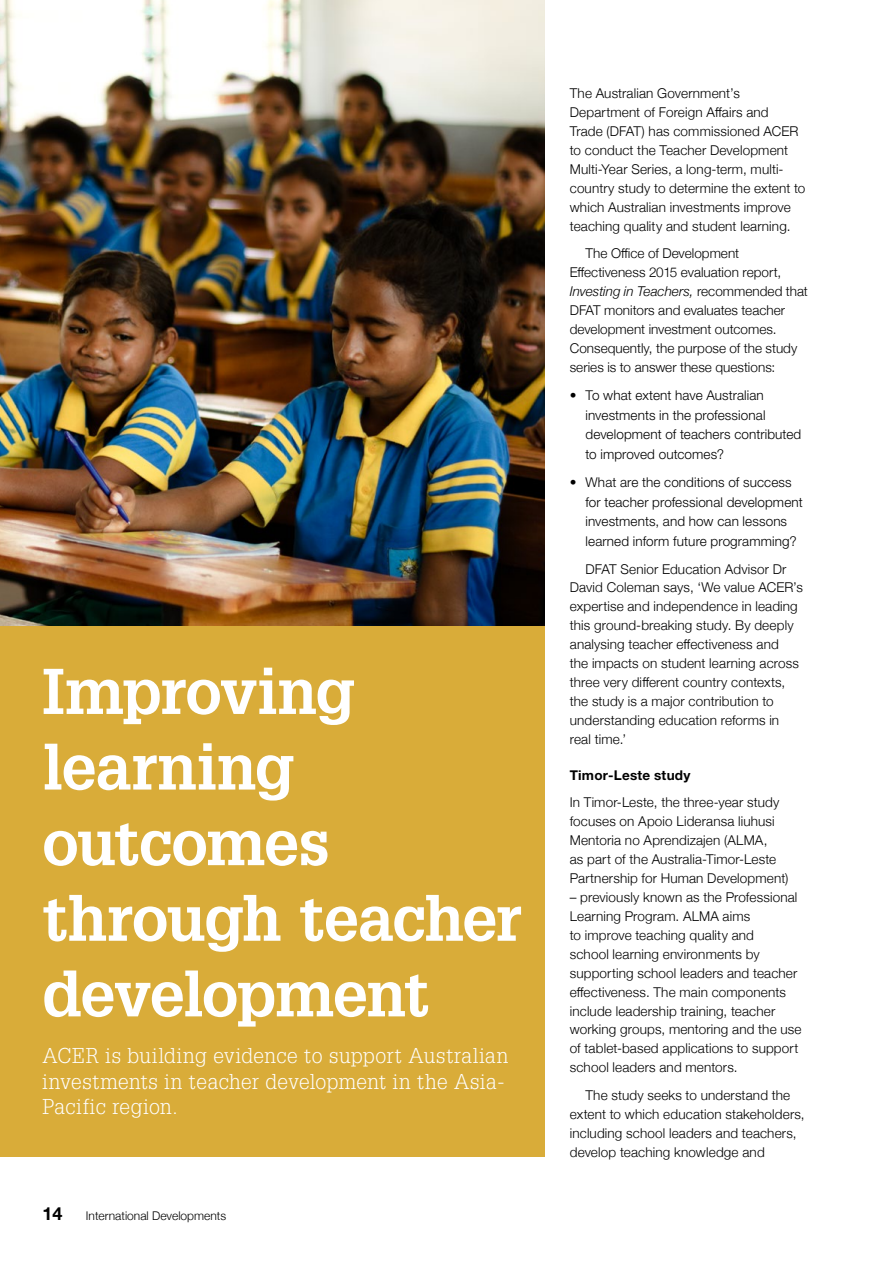
<style>
.page{position:relative;width:893px;height:1263px;background:#fff}
.page>*{position:absolute;margin:0;border:0;box-sizing:border-box;transform-origin:0 0}
.t1{font:700 63px/75.6px "Glypha LT Std";letter-spacing:-.02em;color:#fff}
.t2{font:300 21px/25.5px "Glypha LT Std";letter-spacing:.025em;color:#fff}
.t3{font:700 18px "Helvetica Neue";color:#000}
.t4{font:300 13.5px/18.9px "Helvetica Neue";letter-spacing:.01em;color:#000}
.t5{font:300 13.5px/19.6px "Helvetica Neue LT Std";letter-spacing:.01em;color:#000}
.t6{font:700 13.5px "Helvetica Neue LT Std";letter-spacing:.015em;color:#000}
.t7{font:300 12px "Helvetica Neue";color:#000}
.s1{font-style:italic}
</style>
<div class="page">
<img style="left:0;top:0;width:544px;height:626px">
<div style="left:0;top:626px;width:544px;height:531px;background:#d9ac39"></div>
<h1 class="t1" style="left:42px;top:652px;width:481px">Improving learning outcomes through teacher development</h1>
<h2 class="t2" style="left:42px;top:1043px;width:468px">ACER is building evidence to support Australian investments in teacher development in the Asia-<br>Pacific region.</h2>
<h3 class="t3" style="left:43px;top:1200px;width:22px">14</h3>
<p class="t7" style="left:86px;top:1206px;width:142px">International Developments</p>
<p class="t4" style="left:570px;top:83px;width:237px">The Australian Government’s Department of Foreign Affairs and<br>Trade (DFAT) has commissioned ACER to conduct the Teacher Development Multi-Year Series, a long-term, multi&shy;country study to determine the extent to which Australian investments improve teaching quality and student learning.</p>
<p class="t4" style="left:570px;top:243px;width:240px;text-indent:16px">The Office of Development Effectiveness 2015 evaluation report, <span class="s1">Investing in Teachers,</span> recommended that DFAT monitors and evaluates teacher development investment outcomes.<br>Consequently, the purpose of the study series is to answer these questions:</p>
<p class="t5" style="left:585px;top:385px;width:217px;text-indent:-16px">• To what extent have Australian investments in the professional development of teachers contributed to improved outcomes?</p>
<p class="t5" style="left:585px;top:472px;width:219px;text-indent:-16px">• What are the conditions of success for teacher professional development investments, and how can lessons learned inform future programming?</p>
<p class="t4" style="left:570px;top:558px;width:235px;text-indent:16px">DFAT Senior Education Advisor Dr David Coleman says, ‘We value ACER’s expertise and independence in leading this ground-breaking study. By deeply analysing teacher effectiveness and<br>the impacts on student learning across three very different country contexts, the study is a major contribution to understanding education reforms in real time.’</p>
<p class="t6" style="left:570px;top:767px;width:122px">Timor-Leste study</p>
<p class="t4" style="left:570px;top:792px;width:220px">In Timor-Leste, the three-year study focuses on Apoio Lideransa liuhusi Mentoria no Aprendizajen (ALMA,<br>as part of the Australia-Timor-Leste Partnership for Human Development)</p>
<p class="t4" style="left:570px;top:887px;width:233px">– previously known as the Professional Learning Program. ALMA aims<br>to improve teaching quality and<br>school learning environments by supporting school leaders and teacher effectiveness. The main components include leadership training, teacher working groups, mentoring and the use of tablet-based applications to support school leaders and mentors.</p>
<p class="t4" style="left:570px;top:1084px;width:236px;text-indent:16px">The study seeks to understand the extent to which education stakeholders, including school leaders and teachers, develop teaching knowledge and</p>
</div>
